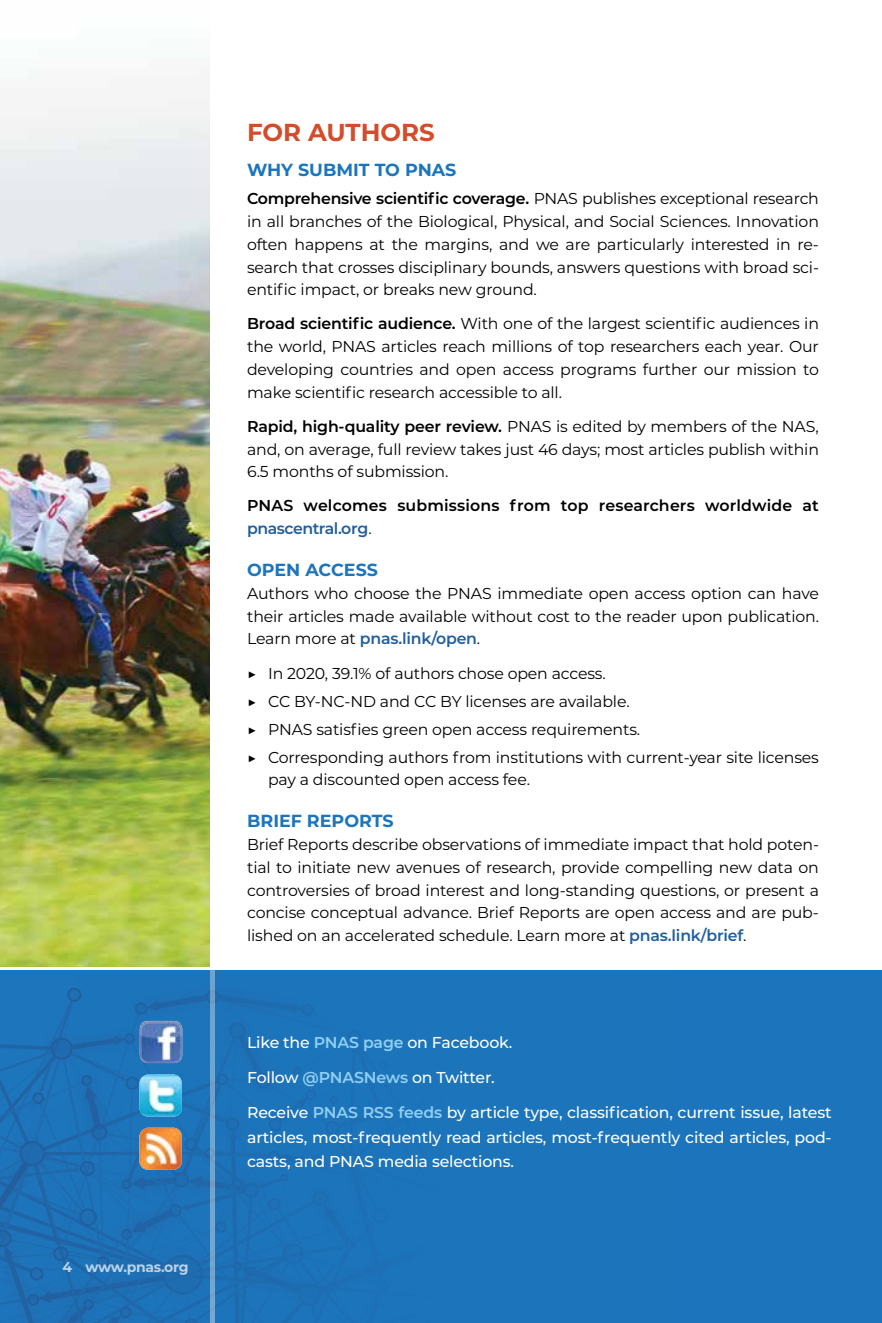
<style>
.page{position:relative;width:882px;height:1323px;background:#fff}
.page>*{position:absolute;margin:0;border:0;box-sizing:border-box;transform-origin:0 0}
.t1{font:700 24.5px "Montserrat";color:#d34d2a}
.t2{font:700 17.5px "Montserrat";color:#1c75bc}
.t3{font:15.75px/22.8px "Montserrat";letter-spacing:-.01em;color:#000;text-align:justify}
.t4{font:500 15.75px/24.5px "Montserrat";letter-spacing:-.01em;color:#fff;text-align:justify}
.t5{font:600 15.75px/22.8px "Montserrat";letter-spacing:.01em;color:#000}
.t6{font:700 14px "Montserrat";letter-spacing:-.02em;color:#fff}
.s1{font-weight:600}
.s2{color:#215e9e}
.s3{font-weight:400}
.s4{font-weight:600;color:#215e9e}
.s5{font-weight:600;color:#90cff2}
</style>
<div class="page">
<div style="left:215px;top:970px;width:667px;height:353px;background:#1c75bc"></div>
<img style="left:0;top:970px;width:334px;height:353px">
<img style="left:139px;top:1128px;width:43px;height:42px">
<img style="left:139px;top:1075px;width:43px;height:42px">
<img style="left:139px;top:1021px;width:44px;height:42px">
<img style="left:0;top:69px;width:210px;height:897px">
<p class="t6" style="left:63px;top:1257px;width:128px">4 www.pnas.org</p>
<h1 class="t1" style="left:247px;top:115px;width:189px">FOR AUTHORS</h1>
<p class="t2" style="left:247px;top:157px;width:211px">WHY SUBMIT TO PNAS</p>
<p class="t3" style="left:247px;top:187px;width:573px"><span class="s1">Comprehensive scientific coverage.</span> PNAS publishes exceptional research in all branches of the Biological, Physical, and Social Sciences. Innovation often happens at the margins, and we are particularly interested in re&shy;search that crosses disciplinary bounds, answers questions with broad sci&shy;entific impact, or breaks new ground.</p>
<p class="t3" style="left:247px;top:312px;width:573px"><span class="s1">Broad scientific audience.</span> With one of the largest scientific audiences in the world, PNAS articles reach millions of top researchers each year. Our developing countries and open access programs further our mission to make scientific research accessible to all.</p>
<p class="t3" style="left:247px;top:414px;width:573px"><span class="s1">Rapid, high-quality peer review.</span> PNAS is edited by members of the NAS, and, on average, full review takes just 46 days; most articles publish within 6.5 months of submission.</p>
<p class="t5" style="left:247px;top:494px;width:573px">PNAS welcomes submissions from top researchers worldwide at <span class="s2">pnascentral.org</span><span class="s3">.</span></p>
<p class="t2" style="left:247px;top:557px;width:132px">OPEN ACCESS</p>
<p class="t3" style="left:247px;top:581px;width:573px">Authors who choose the PNAS immediate open access option can have their articles made available without cost to the reader upon publication.<br>Learn more at <span class="s4">pnas.link/open</span>.</p>
<p class="t3" style="left:247px;top:658px;width:573px;line-height:28px;text-align:left">▶ In 2020, 39.1% of authors chose open access.<br>▶ CC BY-NC-ND and CC BY licenses are available.<br>▶ PNAS satisfies green open access requirements.<br>▶ Corresponding authors from institutions with current-year site licenses</p>
<p class="t3" style="left:268px;top:768px;width:263px">pay a discounted open access fee.</p>
<p class="t2" style="left:247px;top:808px;width:148px">BRIEF REPORTS</p>
<p class="t3" style="left:247px;top:833px;width:573px">Brief Reports describe observations of immediate impact that hold poten&shy;tial to initiate new avenues of research, provide compelling new data on controversies of broad interest and long-standing questions, or present a concise conceptual advance. Brief Reports are open access and are pub&shy;lished on an accelerated schedule. Learn more at <span class="s4">pnas.link/brief</span>.</p>
<p class="t4" style="left:247px;top:1030px;width:267px">Like the <span class="s5">PNAS page</span> on Facebook.</p>
<p class="t4" style="left:247px;top:1065px;width:249px">Follow <span class="s5">@PNASNews</span> on Twitter.</p>
<p class="t4" style="left:247px;top:1100px;width:586px">Receive <span class="s5">PNAS RSS feeds</span> by article type, classification, current issue, latest articles, most-frequently read articles, most-frequently cited articles, pod&shy;casts, and PNAS media selections.</p>
</div>
